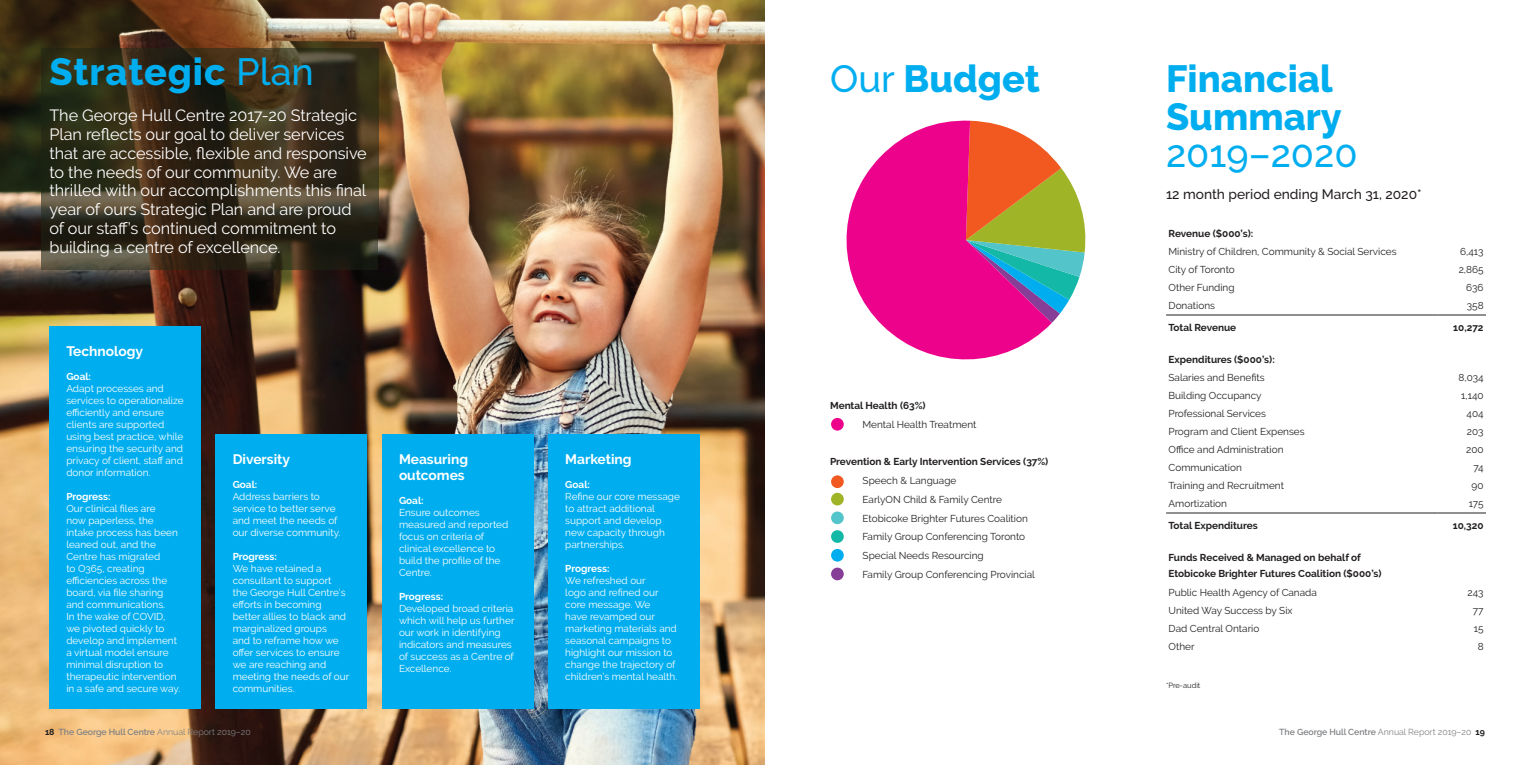
<style>
.page{position:relative;width:1530px;height:765px;background:#fff}
.page>*{position:absolute;margin:0;border:0;box-sizing:border-box;transform-origin:0 0}
.t1{font:800 37.75px/37.8px "Raleway";color:#00aeef}
.t2{font:800 37.75px "Raleway";letter-spacing:.025em;color:#00aeef}
.t3{font:500 37.75px "Raleway";color:#00aeef}
.t4{font:16.25px/18.8px "Raleway";letter-spacing:-.005em;color:#fff}
.t5{font:700 13.75px/16.2px "Raleway";color:#fff}
.t6{font:500 13.75px "Raleway";color:#231f20}
.t7{font:10px/12px "Raleway";color:#fff}
.t8{font:10px/18.8px "Raleway";color:#231f20}
.t9{font:700 10px/16.2px "Raleway";color:#231f20}
.t10{font:700 10px "Raleway";color:#fff}
.t11{font:600 8.75px "Raleway";letter-spacing:-.005em;color:#808285}
.t12{font:7.5px "Raleway";color:#231f20}
.s1{font-weight:500}
.s2{font-weight:700;color:#231f20}
.s3{font-weight:400}
</style>
<div class="page">
<img style="left:0;top:0;width:765px;height:765px">
<img style="left:41px;top:49px;width:337px;height:221px">
<hr style="left:1166px;top:315px;width:271px;height:1px;background:#231f20">
<hr style="left:1437px;top:315px;width:49px;height:1px;background:#231f20">
<hr style="left:1166px;top:513px;width:271px;height:1px;background:#231f20">
<hr style="left:1437px;top:513px;width:49px;height:1px;background:#231f20">
<div style="left:831px;top:418px;width:13px;height:13px;background:#ed028c;border-radius:50%"></div>
<div style="left:831px;top:475px;width:13px;height:13px;background:#f15921;border-radius:50%"></div>
<div style="left:831px;top:493px;width:13px;height:12px;background:#a0b427;border-radius:50%"></div>
<div style="left:831px;top:512px;width:13px;height:12px;background:#53c4c9;border-radius:50%"></div>
<div style="left:831px;top:530px;width:13px;height:13px;background:#14b8a7;border-radius:50%"></div>
<div style="left:831px;top:549px;width:13px;height:13px;background:#00aeef;border-radius:50%"></div>
<div style="left:831px;top:568px;width:13px;height:12px;background:#873e96;border-radius:50%"></div>
<svg style="left:1052px;top:157px;width:34px;height:166px"></svg>
<svg style="left:846px;top:120px;width:206px;height:240px;fill:#ed028c"></svg>
<div style="left:382px;top:434px;width:151px;height:275px;background:#00aeef"></div>
<div style="left:548px;top:434px;width:152px;height:275px;background:#00aeef"></div>
<div style="left:216px;top:434px;width:151px;height:275px;background:#00aeef"></div>
<div style="left:49px;top:326px;width:152px;height:383px;background:#00aeef"></div>
<h1 class="t2" style="left:49px;top:50px;width:266px">Strategic <span class="s1">Plan</span></h1>
<p class="t4" style="left:49px;top:106px;width:319px">The George Hull Centre 2017-20 Strategic Plan reflects our goal to deliver services that are accessible, flexible and responsive to the needs of our community. We are thrilled with our accomplishments this final year of ours Strategic Plan and are proud of our staff’s continued commitment to building a centre of excellence.</p>
<h3 class="t5" style="left:66px;top:343px;width:78px">Technology</h3>
<p class="t10" style="left:66px;top:371px;width:26px">Goal:</p>
<p class="t7" style="left:66px;top:382px;width:119px">Adapt processes and services to operationalize efficiently and ensure clients are supported using best practice, while ensuring the security and privacy of client, staff and donor information.</p>
<p class="t10" style="left:66px;top:491px;width:46px">Progress:</p>
<p class="t7" style="left:66px;top:502px;width:116px">Our clinical files are<br>now paperless, the intake process has been leaned out, and the<br>Centre has migrated<br>to O365, creating efficiencies across the board, via file sharing and communications.<br>In the wake of COVID, we pivoted quickly to develop and implement a virtual model ensure minimal disruption to therapeutic intervention in a safe and secure way.</p>
<h3 class="t5" style="left:233px;top:451px;width:59px">Diversity</h3>
<p class="t10" style="left:233px;top:479px;width:26px">Goal:</p>
<p class="t7" style="left:233px;top:490px;width:109px">Address barriers to service to better serve and meet the needs of our diverse community.</p>
<p class="t10" style="left:233px;top:551px;width:46px">Progress:</p>
<p class="t7" style="left:233px;top:562px;width:118px">We have retained a consultant to support<br>the George Hull Centre’s efforts in becoming better allies to black and marginalized groups<br>and to reframe how we offer services to ensure we are reaching and meeting the needs of our communities.</p>
<p class="t11" style="left:45px;top:727px;width:207px"><span class="s2">18</span> The George Hull Centre <span class="s3">Annual Report 2019–20</span></p>
<h3 class="t5" style="left:399px;top:451px;width:71px">Measuring outcomes</h3>
<p class="t10" style="left:399px;top:495px;width:26px">Goal:</p>
<p class="t7" style="left:399px;top:507px;width:111px">Ensure outcomes measured and reported focus on criteria of clinical excellence to build the profile of the<br>Centre.</p>
<p class="t10" style="left:399px;top:591px;width:46px">Progress:</p>
<p class="t7" style="left:399px;top:603px;width:117px">Developed broad criteria which will help us further our work in identifying indicators and measures of success as a Centre of<br>Excellence.</p>
<h3 class="t5" style="left:565px;top:451px;width:68px">Marketing</h3>
<p class="t10" style="left:565px;top:479px;width:26px">Goal:</p>
<p class="t7" style="left:565px;top:490px;width:116px">Refine our core message to attract additional support and develop new capacity through partnerships.</p>
<p class="t10" style="left:565px;top:563px;width:46px">Progress:</p>
<p class="t7" style="left:565px;top:574px;width:114px">We refreshed our<br>logo and refined our core message. We<br>have revamped our marketing materials and seasonal campaigns to highlight our mission to change the trajectory of children’s mental health.</p>
<h1 class="t1" style="left:830px;top:60px;width:211px"><span class="s1">Our</span> Budget</h1>
<p class="t9" style="left:830px;top:397px;width:97px">Mental Health (63%)</p>
<p class="t8" style="left:863px;top:415px;width:115px">Mental Health Treatment</p>
<p class="t9" style="left:830px;top:454px;width:220px">Prevention &amp; Early Intervention Services (37%)</p>
<p class="t8" style="left:863px;top:471px;width:174px">Speech &amp; Language<br>EarlyON Child &amp; Family Centre<br>Etobicoke Brighter Futures Coalition<br>Family Group Conferencing Toronto<br>Special Needs Resourcing<br>Family Group Conferencing Provincial</p>
<h1 class="t1" style="left:1166px;top:60px;width:177px">Financial<br>Summary</h1>
<h1 class="t3" style="left:1166px;top:132px;width:193px">2019–2020</h1>
<h3 class="t6" style="left:1166px;top:186px;width:257px">12 month period ending March 31, 2020*</h3>
<p class="t9" style="left:1169px;top:225px;width:86px">Revenue ($000’s):</p>
<p class="t8" style="left:1169px;top:242px;width:230px">Ministry of Children, Community &amp; Social Services</p>
<p class="t8" style="left:1460px;top:242px;width:25px">6,413</p>
<p class="t8" style="left:1169px;top:260px;width:68px">City of Toronto</p>
<p class="t8" style="left:1459px;top:260px;width:26px">2,865</p>
<p class="t8" style="left:1169px;top:278px;width:68px">Other Funding</p>
<p class="t8" style="left:1466px;top:278px;width:19px">636</p>
<p class="t8" style="left:1169px;top:296px;width:48px">Donations</p>
<p class="t8" style="left:1467px;top:296px;width:18px">358</p>
<p class="t9" style="left:1169px;top:319px;width:69px">Total Revenue</p>
<p class="t9" style="left:1453px;top:319px;width:32px">10,272</p>
<p class="t9" style="left:1169px;top:351px;width:108px">Expenditures ($000’s):</p>
<p class="t8" style="left:1169px;top:368px;width:98px">Salaries and Benefits</p>
<p class="t8" style="left:1458px;top:368px;width:27px">8,034</p>
<p class="t8" style="left:1169px;top:386px;width:95px">Building Occupancy</p>
<p class="t8" style="left:1461px;top:386px;width:24px">1,140</p>
<p class="t8" style="left:1169px;top:404px;width:99px">Professional Services</p>
<p class="t8" style="left:1467px;top:404px;width:19px">404</p>
<p class="t8" style="left:1169px;top:422px;width:138px">Program and Client Expenses</p>
<p class="t8" style="left:1467px;top:422px;width:18px">203</p>
<p class="t8" style="left:1169px;top:440px;width:117px">Office and Administration</p>
<p class="t8" style="left:1466px;top:440px;width:19px">200</p>
<p class="t8" style="left:1169px;top:458px;width:75px">Communication</p>
<p class="t8" style="left:1473px;top:458px;width:12px">74</p>
<p class="t8" style="left:1169px;top:476px;width:117px">Training and Recruitment</p>
<p class="t8" style="left:1472px;top:476px;width:13px">90</p>
<p class="t8" style="left:1169px;top:494px;width:60px">Amortization</p>
<p class="t8" style="left:1469px;top:494px;width:16px">175</p>
<p class="t9" style="left:1169px;top:517px;width:91px">Total Expenditures</p>
<p class="t9" style="left:1453px;top:517px;width:32px">10,320</p>
<p class="t9" style="left:1169px;top:549px;width:215px">Funds Received &amp; Managed on behalf of<br>Etobicoke Brighter Futures Coalition ($000’s)</p>
<p class="t8" style="left:1169px;top:583px;width:150px">Public Health Agency of Canada</p>
<p class="t8" style="left:1468px;top:583px;width:18px">243</p>
<p class="t8" style="left:1169px;top:601px;width:126px">United Way Success by Six</p>
<p class="t8" style="left:1473px;top:601px;width:12px">77</p>
<p class="t8" style="left:1169px;top:619px;width:92px">Dad Central Ontario</p>
<p class="t8" style="left:1474px;top:619px;width:11px">15</p>
<p class="t8" style="left:1169px;top:637px;width:28px">Other</p>
<p class="t8" style="left:1478px;top:637px;width:7px">8</p>
<p class="t12" style="left:1166px;top:681px;width:36px">*Pre-audit</p>
<p class="t11" style="left:1279px;top:727px;width:207px">The George Hull Centre <span class="s3">Annual Report 2019–20</span> <span class="s2">19</span></p>
</div>
